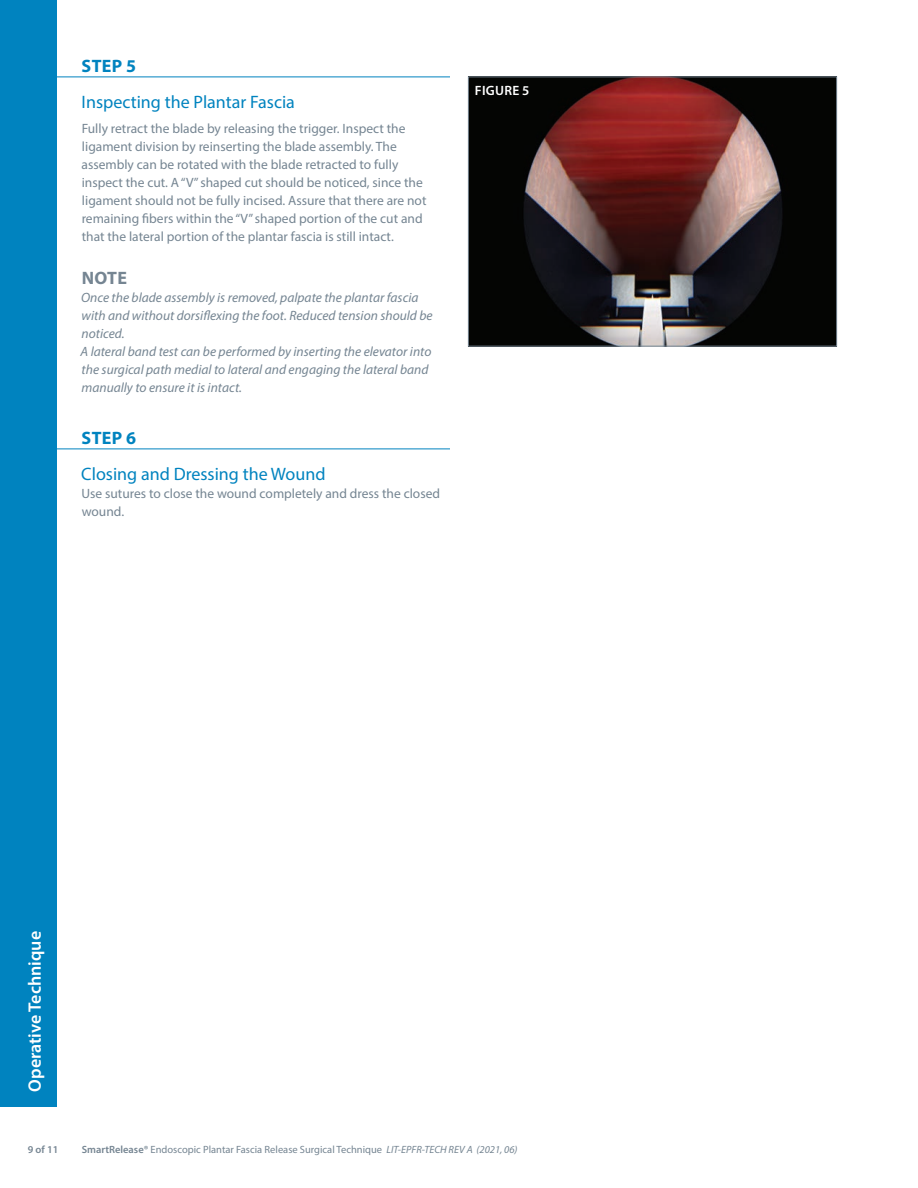
<style>
.page{position:relative;width:918px;height:1188px;background:#fff}
.page>*{position:absolute;margin:0;border:0;box-sizing:border-box;transform-origin:0 0}
.t1{font:18px "Myriad Pro";color:#0083bf}
.t2{font:600 18px "Myriad Pro";color:#fff}
.t3{font:700 18px "Myriad Pro";letter-spacing:.02em;color:#0083bf}
.t4{font:700 18px "Myriad Pro";color:#758592}
.t5{font:13.5px/18px "Myriad Pro";color:#758592}
.t6{font:italic 13.5px/18px "Myriad Pro";color:#758592}
.t7{font:600 13.5px "Myriad Pro";letter-spacing:.02em;color:#fff}
.t8{font:10.5px "Myriad Pro";color:#758592}
.t9{font:600 10.5px "Myriad Pro";color:#758592}
.s1{font-weight:600}
.s2{font-style:italic}
</style>
<div class="page">
<hr style="left:56px;top:77px;width:394px;height:1px;background:#0083bf">
<img style="left:470px;top:79px;width:365px;height:266px">
<div style="left:468px;top:77px;width:369px;height:270px;border:1px solid #758592"></div>
<hr style="left:56px;top:449px;width:394px;height:1px;background:#0083bf">
<div style="left:0;top:0;width:56px;height:1107px;background:#0083bf"></div>
<p class="t3" style="left:82px;top:55px;width:56px">STEP 5</p>
<p class="t1" style="left:82px;top:91px;width:215px">Inspecting the Plantar Fascia</p>
<p class="t5" style="left:82px;top:119px;width:347px">Fully retract the blade by releasing the trigger. Inspect the ligament division by reinserting the blade assembly. The assembly can be rotated with the blade retracted to fully inspect the cut. A “V” shaped cut should be noticed, since the ligament should not be fully incised. Assure that there are not remaining fibers within the “V” shaped portion of the cut and that the lateral portion of the plantar fascia is still intact.</p>
<p class="t4" style="left:82px;top:266px;width:47px">NOTE</p>
<p class="t6" style="left:81px;top:288px;width:354px">Once the blade assembly is removed, palpate the plantar fascia with and without dorsiflexing the foot. Reduced tension should be noticed.<br>A lateral band test can be performed by inserting the elevator into the surgical path medial to lateral and engaging the lateral band manually to ensure it is intact.</p>
<p class="t3" style="left:82px;top:427px;width:56px">STEP 6</p>
<p class="t1" style="left:81px;top:463px;width:246px">Closing and Dressing the Wound</p>
<p class="t5" style="left:82px;top:485px;width:360px">Use sutures to close the wound completely and dress the closed wound.</p>
<p class="t7" style="left:475px;top:82px;width:56px">FIGURE 5</p>
<p class="t2" style="left:23px;top:1092px;width:162px;rotate:-90deg">Operative Technique</p>
<p class="t9" style="left:28px;top:1143px;width:32px">9 of 11</p>
<p class="t8" style="left:82px;top:1143px;width:437px"><span class="s1">SmartRelease®</span> Endoscopic Plantar Fascia Release Surgical Technique <span class="s2">LIT-EPFR-TECH REV A (2021, 06)</span></p>
</div>
